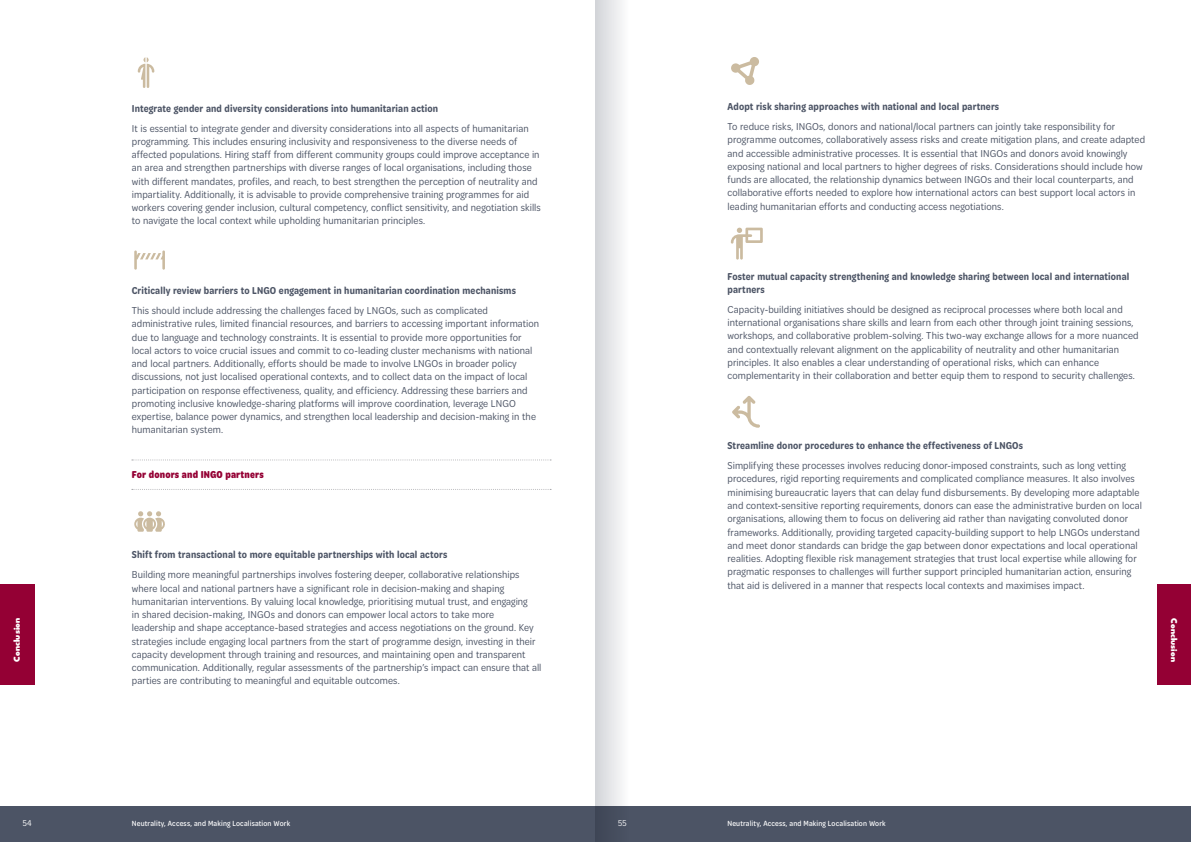
<style>
.page{position:relative;width:1191px;height:842px;background:#fff}
.page>*{position:absolute;margin:0;border:0;box-sizing:border-box;transform-origin:0 0}
.t1{font:10.8px/13.3px "Omnes Cond";letter-spacing:.01em;color:#4c5465}
.t2{font:600 10.8px/13.3px "Omnes Cond";letter-spacing:.015em;color:#4c5465}
.t3{font:700 10.8px "Omnes Cond";letter-spacing:.015em;color:#940034}
.t4{font:900 9px "League Spartan";color:#fff}
.t5{font:9px "Omnes Cond";color:#fff}
.t6{font:500 8px "Omnes Cond";letter-spacing:.02em;color:#fff}
</style>
<div class="page">
<div style="left:585px;top:806px;width:606px;height:36px;background:#4c5465"></div>
<div style="left:0;top:806px;width:605px;height:36px;background:#4c5465"></div>
<svg style="left:731px;top:57px;width:28px;height:28px"></svg>
<svg style="left:731px;top:228px;width:32px;height:32px"></svg>
<svg style="left:732px;top:396px;width:28px;height:32px"></svg>
<svg style="left:132px;top:489px;width:419px;height:1px"></svg>
<svg style="left:132px;top:459px;width:419px;height:1px"></svg>
<svg style="left:138px;top:57px;width:16px;height:31px"></svg>
<svg style="left:134px;top:250px;width:31px;height:20px"></svg>
<svg style="left:134px;top:511px;width:31px;height:21px"></svg>
<div style="left:0;top:584px;width:34px;height:101px;background:#940034"></div>
<div style="left:1157px;top:584px;width:34px;height:101px;background:#940034"></div>
<svg style="left:595px;top:0;width:27px;height:842px;fill:#e2e3e6"></svg>
<p class="t2" style="left:132px;top:101px;width:308px">Integrate gender and diversity considerations into humanitarian action</p>
<p class="t1" style="left:132px;top:121px;width:410px">It is essential to integrate gender and diversity considerations into all aspects of humanitarian programming. This includes ensuring inclusivity and responsiveness to the diverse needs of affected populations. Hiring staff from different community groups could improve acceptance in an area and strengthen partnerships with diverse ranges of local organisations, including those with different mandates, profiles, and reach, to best strengthen the perception of neutrality and impartiality. Additionally, it is advisable to provide comprehensive training programmes for aid workers covering gender inclusion, cultural competency, conflict sensitivity, and negotiation skills to navigate the local context while upholding humanitarian principles.</p>
<p class="t2" style="left:727px;top:99px;width:273px">Adopt risk sharing approaches with national and local partners</p>
<p class="t1" style="left:727px;top:119px;width:419px">To reduce risks, INGOs, donors and national/local partners can jointly take responsibility for programme outcomes, collaboratively assess risks and create mitigation plans, and create adapted and accessible administrative processes. It is essential that INGOs and donors avoid knowingly exposing national and local partners to higher degrees of risks. Considerations should include how funds are allocated, the relationship dynamics between INGOs and their local counterparts, and collaborative efforts needed to explore how international actors can best support local actors in leading humanitarian efforts and conducting access negotiations.</p>
<p class="t2" style="left:727px;top:269px;width:403px">Foster mutual capacity strengthening and knowledge sharing between local and international partners</p>
<p class="t1" style="left:727px;top:302px;width:413px">Capacity-building initiatives should be designed as reciprocal processes where both local and international organisations share skills and learn from each other through joint training sessions, workshops, and collaborative problem-solving. This two-way exchange allows for a more nuanced and contextually relevant alignment on the applicability of neutrality and other humanitarian principles. It also enables a clear understanding of operational risks, which can enhance complementarity in their collaboration and better equip them to respond to security challenges.</p>
<p class="t2" style="left:132px;top:283px;width:386px">Critically review barriers to LNGO engagement in humanitarian coordination mechanisms</p>
<p class="t1" style="left:132px;top:303px;width:409px">This should include addressing the challenges faced by LNGOs, such as complicated administrative rules, limited financial resources, and barriers to accessing important information due to language and technology constraints. It is essential to provide more opportunities for local actors to voice crucial issues and commit to co-leading cluster mechanisms with national and local partners. Additionally, efforts should be made to involve LNGOs in broader policy discussions, not just localised operational contexts, and to collect data on the impact of local participation on response effectiveness, quality, and efficiency. Addressing these barriers and promoting inclusive knowledge-sharing platforms will improve coordination, leverage LNGO expertise, balance power dynamics, and strengthen local leadership and decision-making in the humanitarian system.</p>
<p class="t3" style="left:132px;top:467px;width:133px">For donors and INGO partners</p>
<p class="t2" style="left:727px;top:439px;width:297px">Streamline donor procedures to enhance the effectiveness of LNGOs</p>
<p class="t1" style="left:727px;top:458px;width:416px">Simplifying these processes involves reducing donor-imposed constraints, such as long vetting procedures, rigid reporting requirements and complicated compliance measures. It also involves minimising bureaucratic layers that can delay fund disbursements. By developing more adaptable and context-sensitive reporting requirements, donors can ease the administrative burden on local organisations, allowing them to focus on delivering aid rather than navigating convoluted donor frameworks. Additionally, providing targeted capacity-building support to help LNGOs understand and meet donor standards can bridge the gap between donor expectations and local operational realities. Adopting flexible risk management strategies that trust local expertise while allowing for pragmatic responses to challenges will further support principled humanitarian action, ensuring that aid is delivered in a manner that respects local contexts and maximises impact.</p>
<p class="t2" style="left:132px;top:548px;width:317px">Shift from transactional to more equitable partnerships with local actors</p>
<p class="t1" style="left:132px;top:567px;width:411px">Building more meaningful partnerships involves fostering deeper, collaborative relationships where local and national partners have a significant role in decision-making and shaping humanitarian interventions. By valuing local knowledge, prioritising mutual trust, and engaging<br>in shared decision-making, INGOs and donors can empower local actors to take more<br>leadership and shape acceptance-based strategies and access negotiations on the ground. Key strategies include engaging local partners from the start of programme design, investing in their capacity development through training and resources, and maintaining open and transparent communication. Additionally, regular assessments of the partnership’s impact can ensure that all parties are contributing to meaningful and equitable outcomes.</p>
<p class="t4" style="left:10px;top:662px;width:45px;rotate:-90deg">Conclusion</p>
<p class="t4" style="left:1181px;top:618px;width:45px;rotate:90deg">Conclusion</p>
<p class="t5" style="left:23px;top:817px;width:10px">54</p>
<p class="t6" style="left:132px;top:818px;width:160px">Neutrality, Access, and Making Localisation Work</p>
<p class="t5" style="left:618px;top:817px;width:10px">55</p>
<p class="t6" style="left:727px;top:818px;width:160px">Neutrality, Access, and Making Localisation Work</p>
</div>
